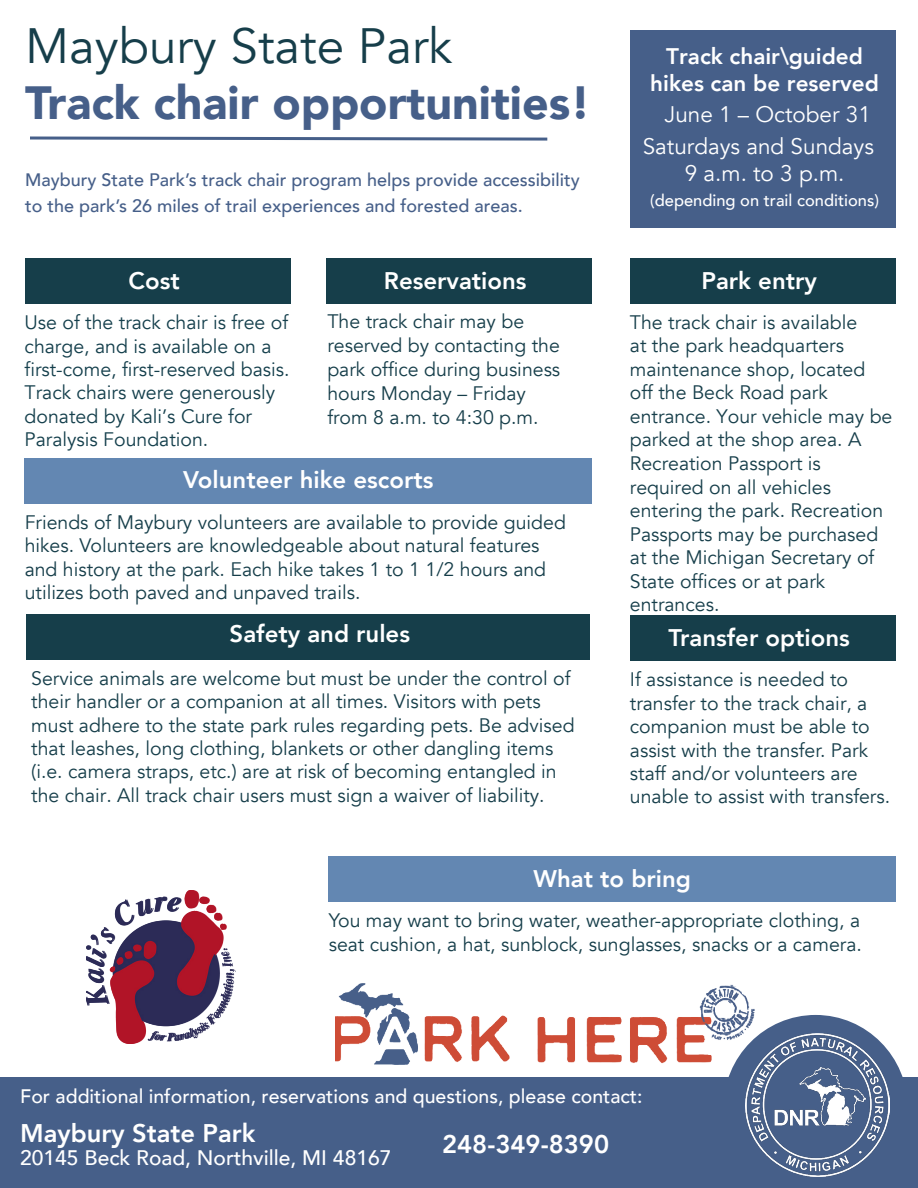
<style>
.page{position:relative;width:918px;height:1188px;background:#fff}
.page>*{position:absolute;margin:0;border:0;box-sizing:border-box;transform-origin:0 0}
.t1{font:49.5px "Avenir";color:#163e4a}
.t2{font:900 46.5px "Avenir";color:#465f89}
.t3{font:800 25.5px "Avenir";color:#fff}
.t4{font:800 24px "Avenir";color:#fff}
.t5{font:22.5px/32.2px "Avenir";color:#fff;text-align:right}
.t6{font:800 22.5px/27px "Avenir";color:#fff;text-align:center}
.t7{font:500 21px "Avenir";color:#fff}
.t8{font:19.5px/23.4px "Avenir";color:#163e4a}
.t9{font:19.5px/23.4px "Avenir";color:#143f4c}
.t10{font:500 19.5px "Avenir";color:#fff}
.t11{font:500 18px/25.5px "Avenir";color:#465f89}
.t12{font:500 16.5px "Avenir";color:#fff}
</style>
<div class="page">
<div style="left:630px;top:30px;width:266px;height:198px;background:#465f89"></div>
<svg style="left:30px;top:136px;width:518px;height:5px"></svg>
<div style="left:0;top:1077px;width:918px;height:111px;background:#465f89"></div>
<div style="left:25px;top:259px;width:266px;height:45px;background:#163e4a"></div>
<div style="left:630px;top:259px;width:266px;height:45px;background:#163e4a"></div>
<div style="left:326px;top:259px;width:266px;height:45px;background:#163e4a"></div>
<div style="left:25px;top:458px;width:567px;height:45px;background:#6387b2"></div>
<div style="left:630px;top:616px;width:266px;height:45px;background:#163e4a"></div>
<div style="left:27px;top:615px;width:563px;height:45px;background:#163e4a"></div>
<div style="left:329px;top:857px;width:567px;height:45px;background:#6387b2"></div>
<img style="left:335px;top:983px;width:420px;height:82px">
<svg style="left:723px;top:1015px;width:180px;height:62px"></svg>
<img style="left:745px;top:1034px;width:145px;height:143px">
<img style="left:86px;top:891px;width:148px;height:153px">
<p class="t1" style="left:25px;top:16px;width:429px">Maybury State Park</p>
<p class="t2" style="left:25px;top:63px;width:567px">Track chair opportunities!</p>
<p class="t11" style="left:25px;top:166px;width:556px">Maybury State Park’s track chair program helps provide accessibility to the park’s 26 miles of trail experiences and forested areas.</p>
<p class="t4" style="left:129px;top:262px;width:53px">Cost</p>
<p class="t9" style="left:25px;top:311px;width:266px">Use of the track chair is free of charge, and is available on a first-come, first-reserved basis.<br>Track chairs were generously donated by Kali’s Cure for<br>Paralysis Foundation.</p>
<p class="t4" style="left:384px;top:262px;width:144px">Reservations</p>
<p class="t8" style="left:327px;top:310px;width:234px;line-height:23.9px">The track chair may be reserved by contacting the park office during business hours Monday – Friday from 8 a.m. to 4:30 p.m.</p>
<p class="t4" style="left:183px;top:461px;width:252px">Volunteer hike escorts</p>
<p class="t8" style="left:25px;top:511px;width:543px">Friends of Maybury volunteers are available to provide guided hikes. Volunteers are knowledgeable about natural features and history at the park. Each hike takes 1 to 1 1/2 hours and utilizes both paved and unpaved trails.</p>
<p class="t4" style="left:230px;top:615px;width:182px">Safety and rules</p>
<p class="t8" style="left:31px;top:667px;width:545px">Service animals are welcome but must be under the control of their handler or a companion at all times. Visitors with pets must adhere to the state park rules regarding pets. Be advised that leashes, long clothing, blankets or other dangling items (i.e. camera straps, etc.) are at risk of becoming entangled in the chair. All track chair users must sign a waiver of liability.</p>
<p class="t6" style="left:650px;top:43px;width:230px">Track chair\guided hikes can be reserved</p>
<p class="t5" style="left:643px;top:99px;width:233px">June 1 – October 31<br>Saturdays and Sundays</p>
<p class="t5" style="left:685px;top:158px;width:161px">9 a.m. to 3 p.m.</p>
<p class="t12" style="left:650px;top:186px;width:230px">(depending on trail conditions)</p>
<p class="t4" style="left:701px;top:262px;width:117px">Park entry</p>
<p class="t8" style="left:630px;top:310px;width:264px">The track chair is available<br>at the park headquarters maintenance shop, located off the Beck Road park entrance. Your vehicle may be parked at the shop area. A<br>Recreation Passport is required on all vehicles entering the park. Recreation<br>Passports may be purchased at the Michigan Secretary of<br>State offices or at park entrances.</p>
<p class="t4" style="left:669px;top:619px;width:183px">Transfer options</p>
<p class="t8" style="left:630px;top:668px;width:262px">If assistance is needed to transfer to the track chair, a companion must be able to assist with the transfer. Park staff and/or volunteers are unable to assist with transfers.</p>
<p class="t4" style="left:534px;top:860px;width:159px">What to bring</p>
<p class="t8" style="left:329px;top:909px;width:535px">You may want to bring water, weather-appropriate clothing, a seat cushion, a hat, sunblock, sunglasses, snacks or a camera.</p>
<p class="t10" style="left:20px;top:1079px;width:624px">For additional information, reservations and questions, please contact:</p>
<p class="t3" style="left:20px;top:1113px;width:237px">Maybury State Park</p>
<p class="t3" style="left:442px;top:1124px;width:169px">248-349-8390</p>
<p class="t7" style="left:20px;top:1140px;width:373px">20145 Beck Road, Northville, MI 48167</p>
</div>
